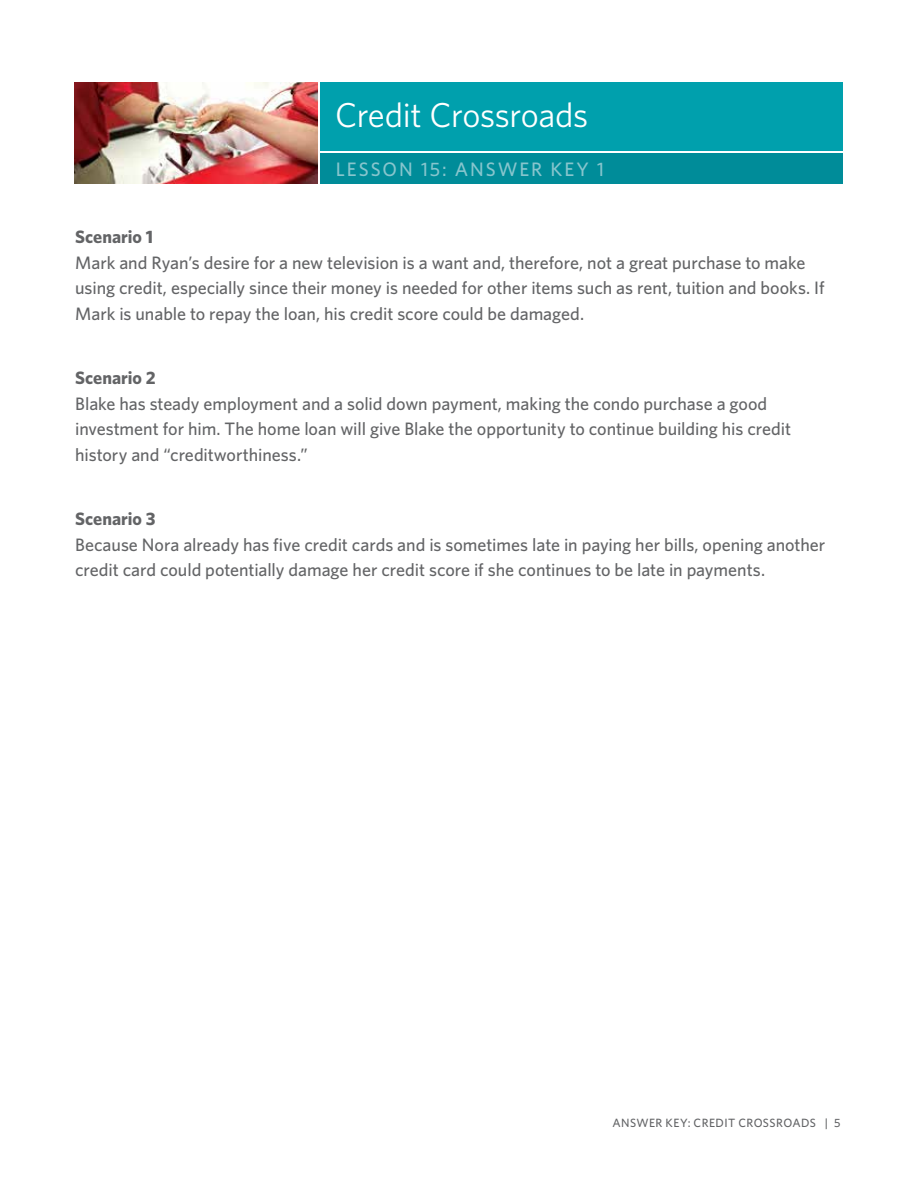
<style>
.page{position:relative;width:918px;height:1188px;background:#fff}
.page>*{position:absolute;margin:0;border:0;box-sizing:border-box;transform-origin:0 0}
.t1{font:34.5px "Whitney";letter-spacing:-.01em;color:#fff}
.t2{font:500 19.5px "Whitney";letter-spacing:.1em;color:#87c5cd}
.t3{font:500 18px/25.5px "Whitney";letter-spacing:-.005em;color:#636466}
.t4{font:700 18px "Whitney";color:#636466}
.t5{font:500 12px "Whitney";letter-spacing:.035em;color:#636466}
</style>
<div class="page">
<img style="left:74px;top:82px;width:243px;height:102px">
<div style="left:320px;top:82px;width:523px;height:69px;background:#00a0ad"></div>
<div style="left:320px;top:153px;width:523px;height:30px;background:#008c99"></div>
<h1 class="t1" style="left:335px;top:92px;width:255px">Credit Crossroads</h1>
<p class="t2" style="left:336px;top:156px;width:270px">LESSON 15: ANSWER KEY 1</p>
<p class="t4" style="left:75px;top:225px;width:79px">Scenario 1</p>
<p class="t3" style="left:75px;top:249px;width:751px">Mark and Ryan’s desire for a new television is a want and, therefore, not a great purchase to make using credit, especially since their money is needed for other items such as rent, tuition and books. If<br>Mark is unable to repay the loan, his credit score could be damaged.</p>
<p class="t4" style="left:75px;top:366px;width:82px">Scenario 2</p>
<p class="t3" style="left:75px;top:390px;width:717px">Blake has steady employment and a solid down payment, making the condo purchase a good investment for him. The home loan will give Blake the opportunity to continue building his credit history and “creditworthiness.”</p>
<p class="t4" style="left:75px;top:507px;width:82px">Scenario 3</p>
<p class="t3" style="left:75px;top:531px;width:752px">Because Nora already has five credit cards and is sometimes late in paying her bills, opening another credit card could potentially damage her credit score if she continues to be late in payments.</p>
<p class="t5" style="left:612px;top:1115px;width:230px">ANSWER KEY: CREDIT CROSSROADS | 5</p>
</div>
